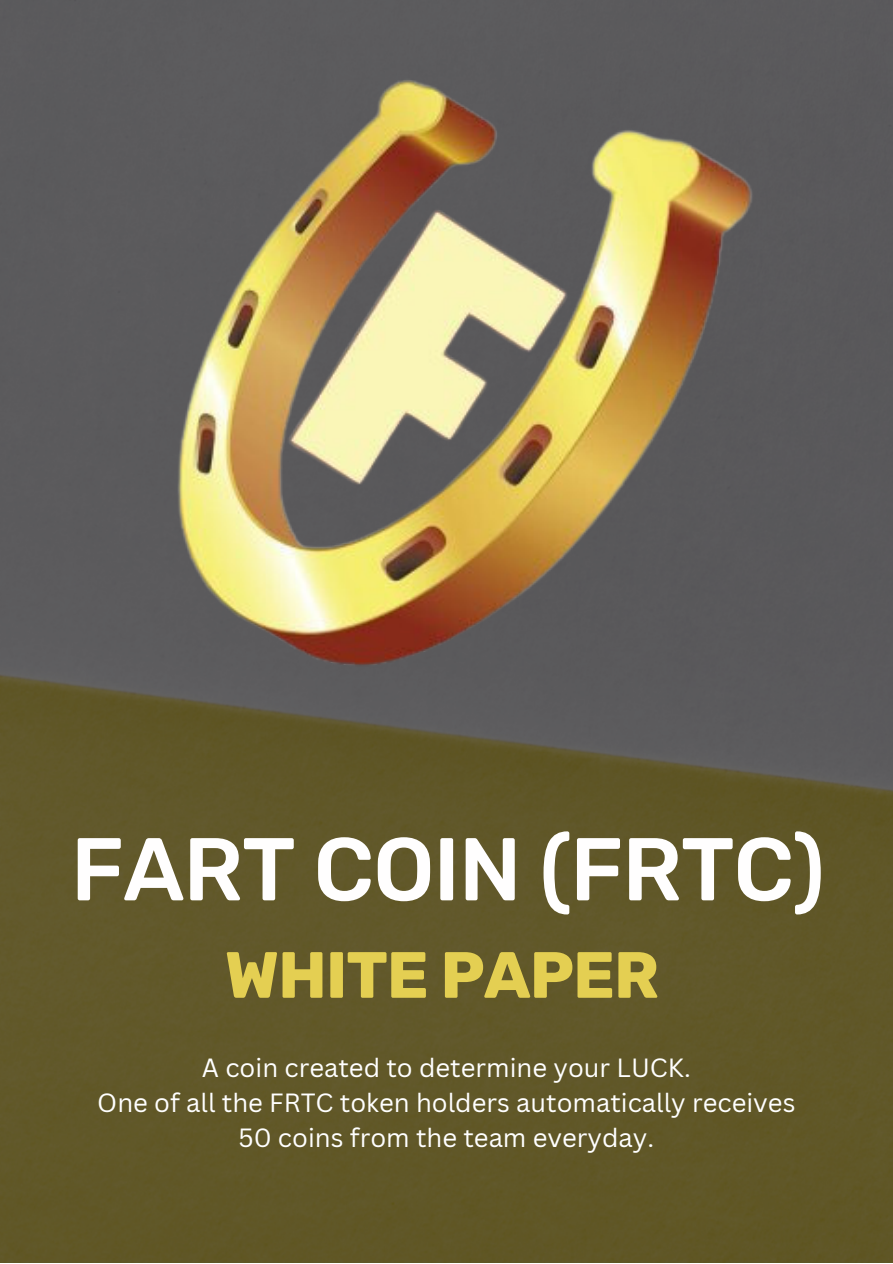
<style>
.page{position:relative;width:893px;height:1264px;background:#fff}
.page>*{position:absolute;margin:0;border:0;box-sizing:border-box;transform-origin:0 0}
.t1{font:500 88.8px "Rubik";letter-spacing:-.015em;color:#fffefe}
.t2{font:700 65.25px "Rubik";letter-spacing:-.015em;color:#e4cf52}
.t3{font:25.65px/34.8px "Canva Sans";color:#fff;text-align:center}
</style>
<div class="page">
<img style="left:0;top:0;width:892px;height:1262px">
<img style="left:87px;top:0;width:743px;height:736px">
<p class="t1" style="left:71px;top:817px;width:755px">FART COIN (FRTC)</p>
<p class="t2" style="left:225px;top:936px;width:436px">WHITE PAPER</p>
<p class="t3" style="left:202px;top:1049px;width:490px">A coin created to determine your LUCK.</p>
<p class="t3" style="left:97px;top:1084px;width:699px">One of all the FRTC token holders automatically receives<br>50 coins from the team everyday.</p>
</div>
